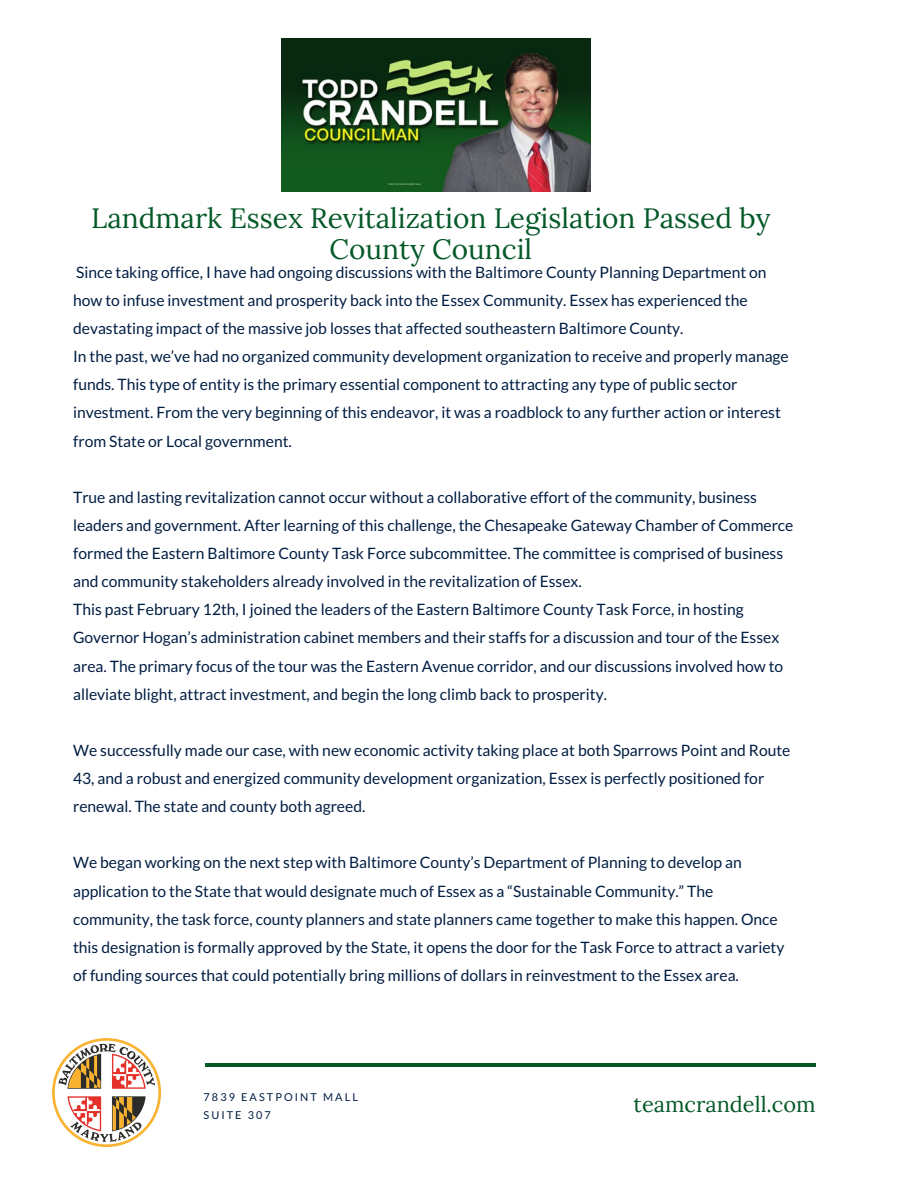
<style>
.page{position:relative;width:918px;height:1188px;background:#fff}
.page>*{position:absolute;margin:0;border:0;box-sizing:border-box;transform-origin:0 0}
.t1{font:28.05px/31.5px "Lora";color:#055928;text-align:center}
.t2{font:21.75px "Lora";color:#055928}
.t3{font:15.6px/28.2px "Lato";color:#001d42}
.t4{font:10.95px/18px "Lato";letter-spacing:.19em;color:#001d42}
</style>
<div class="page">
<hr style="left:205px;top:1063px;width:611px;height:3px;background:#055928">
<img style="left:281px;top:38px;width:310px;height:153px">
<img style="left:53px;top:1038px;width:108px;height:108px">
<h1 class="t1" style="left:91px;top:202px;width:681px">Landmark Essex Revitalization Legislation Passed by<br>County Council</h1>
<p class="t3" style="left:73px;top:258px;width:717px">Since taking office, I have had ongoing discussions with the Baltimore County Planning Department on how to infuse investment and prosperity back into the Essex Community. Essex has experienced the devastating impact of the massive job losses that affected southeastern Baltimore County.<br>In the past, we’ve had no organized community development organization to receive and properly manage funds. This type of entity is the primary essential component to attracting any type of public sector investment. From the very beginning of this endeavor, it was a roadblock to any further action or interest from State or Local government.</p>
<p class="t3" style="left:73px;top:483px;width:722px">True and lasting revitalization cannot occur without a collaborative effort of the community, business leaders and government. After learning of this challenge, the Chesapeake Gateway Chamber of Commerce formed the Eastern Baltimore County Task Force subcommittee. The committee is comprised of business and community stakeholders already involved in the revitalization of Essex.<br>This past February 12th, I joined the leaders of the Eastern Baltimore County Task Force, in hosting Governor Hogan’s administration cabinet members and their staffs for a discussion and tour of the Essex area. The primary focus of the tour was the Eastern Avenue corridor, and our discussions involved how to alleviate blight, attract investment, and begin the long climb back to prosperity.</p>
<p class="t3" style="left:73px;top:736px;width:719px">We successfully made our case, with new economic activity taking place at both Sparrows Point and Route<br>43, and a robust and energized community development organization, Essex is perfectly positioned for renewal. The state and county both agreed.</p>
<p class="t3" style="left:73px;top:848px;width:713px">We began working on the next step with Baltimore County’s Department of Planning to develop an application to the State that would designate much of Essex as a “Sustainable Community.” The community, the task force, county planners and state planners came together to make this happen. Once this designation is formally approved by the State, it opens the door for the Task Force to attract a variety of funding sources that could potentially bring millions of dollars in reinvestment to the Essex area.</p>
<p class="t4" style="left:204px;top:1088px;width:156px">7839 EASTPOINT MALL<br>SUITE 307</p>
<h2 class="t2" style="left:634px;top:1091px;width:184px">teamcrandell.com</h2>
</div>
